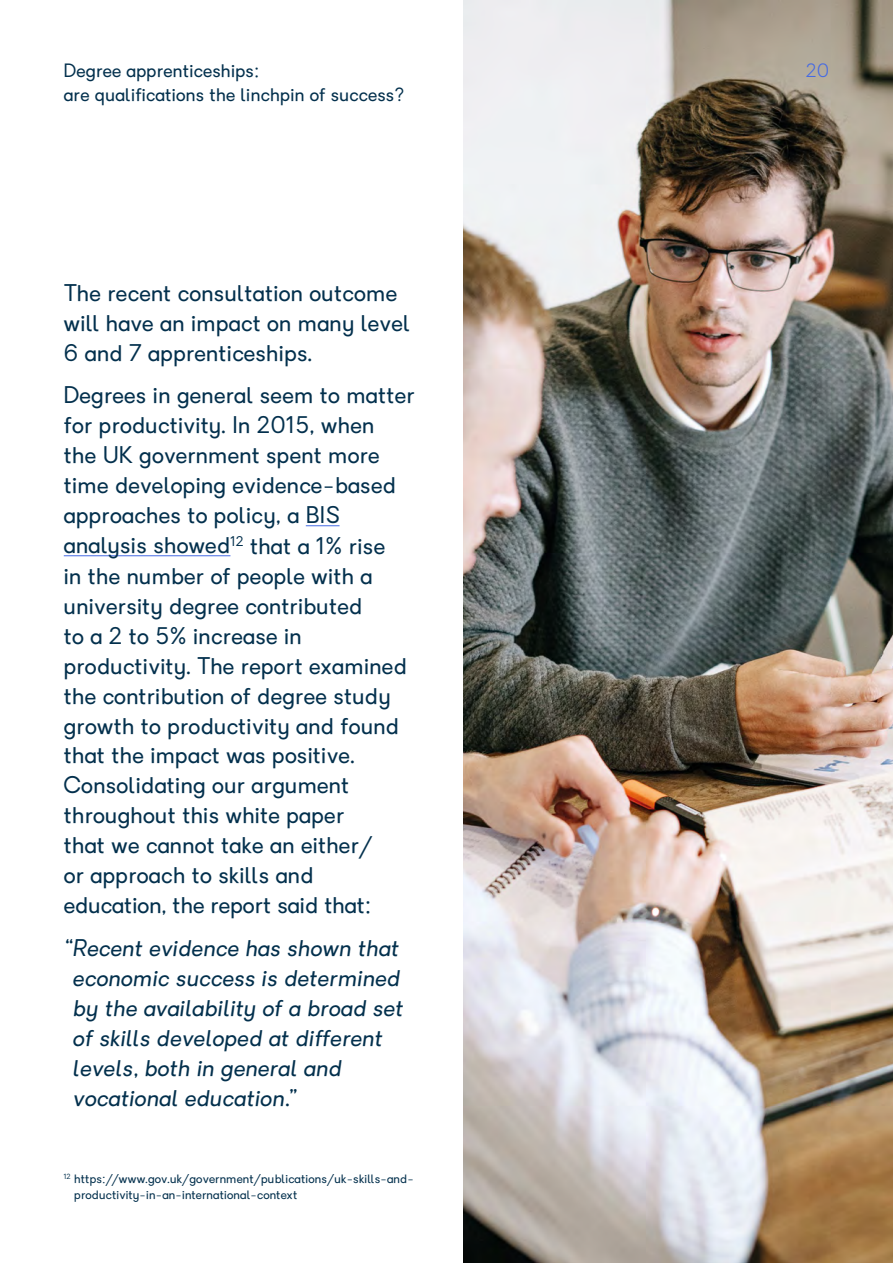
<style>
.page{position:relative;width:893px;height:1263px;background:#fff}
.page>*{position:absolute;margin:0;border:0;box-sizing:border-box;transform-origin:0 0}
.t1{font:22.5px/30px "Granary";letter-spacing:.02em;color:#03304d}
.t2{font:italic 22.5px/30px "Granary";letter-spacing:.02em;color:#03304d}
.t3{font:18px/24px "Granary";letter-spacing:.02em;color:#03304d}
.t4{font:300 18px "Granary";color:#456ae3}
.t5{font:12px/16.5px "Granary";letter-spacing:.02em;color:#03304d}
</style>
<div class="page">
<img style="left:463px;top:0;width:430px;height:1263px">
<hr style="left:306px;top:525px;width:34px;height:1px;background:#456ae3">
<hr style="left:64px;top:555px;width:166px;height:1px;background:#456ae3">
<p class="t3" style="left:64px;top:59px;width:342px">Degree apprenticeships:<br>are qualifications the linchpin of success?</p>
<p class="t4" style="left:806px;top:59px;width:25px">20</p>
<p class="t1" style="left:64px;top:278px;width:348px">The recent consultation outcome will have an impact on many level<br>6 and 7 apprenticeships.</p>
<p class="t1" style="left:64px;top:381px;width:352px">Degrees in general seem to matter for productivity. In 2015, when<br>the UK government spent more time developing evidence-based approaches to policy, a BIS analysis showed<sup>12</sup> that a 1% rise<br>in the number of people with a university degree contributed<br>to a 2 to 5% increase in productivity. The report examined the contribution of degree study growth to productivity and found that the impact was positive.<br>Consolidating our argument throughout this white paper<br>that we cannot take an either/<br>or approach to skills and education, the report said that:</p>
<p class="t2" style="left:74px;top:933px;width:331px;text-indent:-10px">“Recent evidence has shown that economic success is determined by the availability of a broad set of skills developed at different levels, both in general and vocational education.”</p>
<p class="t5" style="left:74px;top:1170px;width:341px;text-indent:-10px"><sup>12</sup> https://www.gov.uk/government/publications/uk-skills-and&shy;productivity-in-an-international-context</p>
</div>
